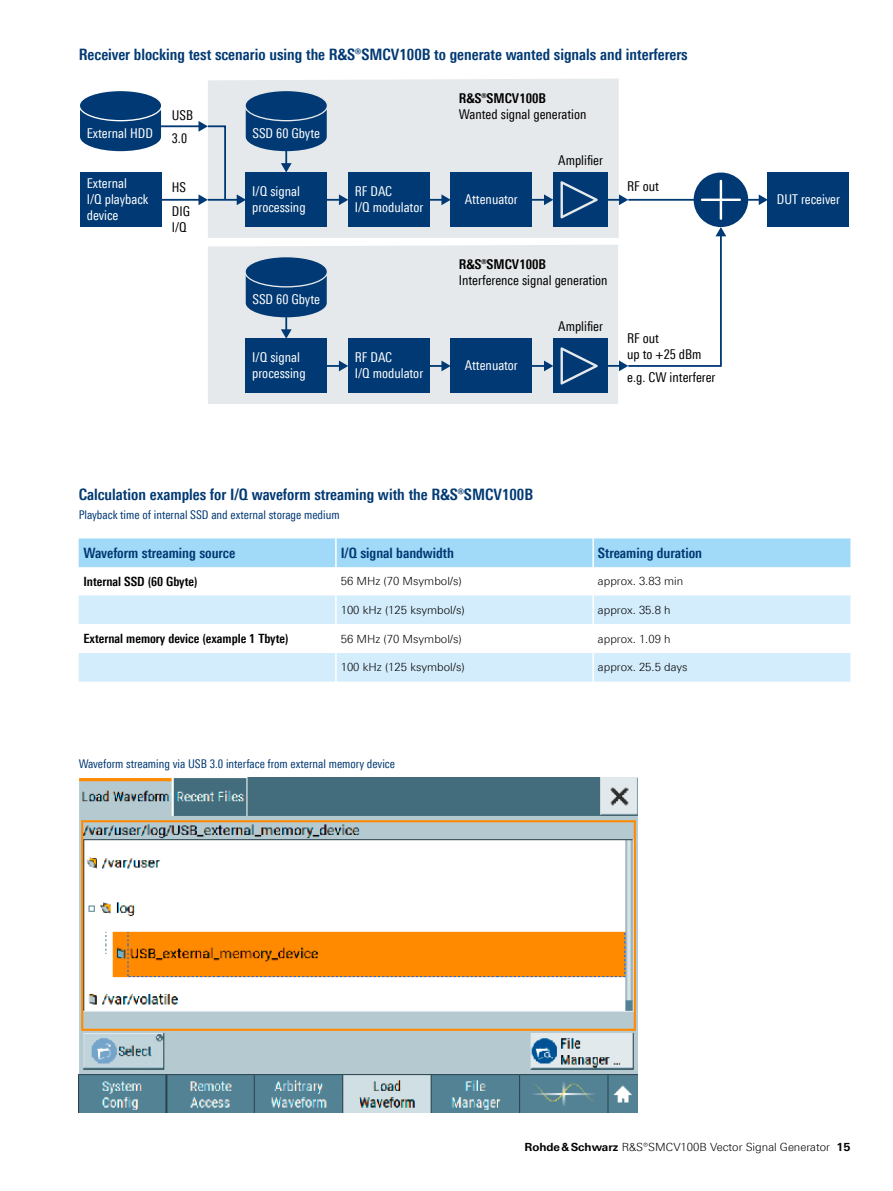
<style>
.page{position:relative;width:893px;height:1191px;background:#fff}
.page>*{position:absolute;margin:0;border:0;box-sizing:border-box;transform-origin:0 0}
.t1{font:700 15.75px "Linotype Univers 620 Cn";color:#003973}
.t2{font:700 14.25px "Linotype Univers 620 Cn";color:#003973}
.t3{font:13.5px/16.2px "Linotype Univers 420 Cn";color:#fff}
.t4{font:13.5px/23.4px "Linotype Univers 420 Cn";color:#000}
.t5{font:700 13.5px "Linotype Univers 620 Cn";color:#000}
.t6{font:700 12.75px "Linotype Univers 620 Cn";color:#000}
.t7{font:12px "Linotype Univers 420 Cn";color:#003973}
.t8{font:300 11.25px "Linotype Univers 330";color:#000}
.s1{font-family:"Linotype Univers 630";font-weight:700}
</style>
<div class="page">
<hr style="left:628px;top:199px;width:132px;height:2px;background:#003973">
<svg style="left:759px;top:194px;width:9px;height:11px"></svg>
<div style="left:208px;top:245px;width:410px;height:159px;background:#e6e9eb"></div>
<div style="left:348px;top:339px;width:81px;height:54px;background:#003973"></div>
<svg style="left:429px;top:360px;width:22px;height:11px"></svg>
<div style="left:246px;top:339px;width:81px;height:54px;background:#003973"></div>
<svg style="left:327px;top:360px;width:21px;height:11px"></svg>
<div style="left:451px;top:339px;width:81px;height:54px;background:#003973"></div>
<svg style="left:532px;top:360px;width:21px;height:11px"></svg>
<div style="left:553px;top:339px;width:55px;height:54px;background:#003973"></div>
<svg style="left:560px;top:347px;width:38px;height:37px"></svg>
<svg style="left:244px;top:256px;width:84px;height:83px;background:#557a9f"></svg>
<div style="left:208px;top:79px;width:411px;height:159px;background:#e6e9eb"></div>
<div style="left:348px;top:172px;width:81px;height:55px;background:#003973"></div>
<svg style="left:429px;top:194px;width:22px;height:11px"></svg>
<div style="left:246px;top:172px;width:81px;height:55px;background:#003973"></div>
<svg style="left:327px;top:194px;width:21px;height:11px"></svg>
<div style="left:451px;top:172px;width:81px;height:55px;background:#003973"></div>
<svg style="left:532px;top:194px;width:21px;height:11px"></svg>
<div style="left:553px;top:172px;width:55px;height:55px;background:#003973"></div>
<svg style="left:560px;top:181px;width:38px;height:37px"></svg>
<svg style="left:244px;top:90px;width:84px;height:82px;background:#557a9f"></svg>
<div style="left:80px;top:172px;width:81px;height:55px;background:#003973"></div>
<hr style="left:161px;top:199px;width:39px;height:2px;background:#003973">
<div style="left:768px;top:172px;width:81px;height:55px;background:#003973"></div>
<svg style="left:608px;top:170px;width:143px;height:201px"></svg>
<svg style="left:80px;top:91px;width:82px;height:60px;background:#235486"></svg>
<hr style="left:161px;top:125px;width:39px;height:2px;background:#003973">
<svg style="left:199px;top:121px;width:28px;height:84px"></svg>
<hr style="left:208px;top:199px;width:30px;height:2px;background:#003973">
<svg style="left:237px;top:194px;width:9px;height:11px"></svg>
<img style="left:79px;top:777px;width:558px;height:335px">
<div style="left:79px;top:538px;width:771px;height:29px;background:#a1daf8"></div>
<div style="left:79px;top:595px;width:771px;height:86px;background:#d4edfc"></div>
<svg style="left:79px;top:624px;width:771px;height:29px"></svg>
<hr style="left:335px;top:595px;width:2px;height:29px;background:#fff">
<hr style="left:592px;top:595px;width:2px;height:29px;background:#fff">
<hr style="left:335px;top:624px;width:2px;height:29px;background:#fff">
<hr style="left:592px;top:624px;width:2px;height:29px;background:#fff">
<hr style="left:335px;top:653px;width:2px;height:28px;background:#fff">
<hr style="left:592px;top:653px;width:2px;height:28px;background:#fff">
<hr style="left:335px;top:538px;width:2px;height:29px;background:#fff">
<hr style="left:592px;top:538px;width:2px;height:29px;background:#fff">
<h1 class="t1" style="left:79px;top:48px;width:611px">Receiver blocking test scenario using the R&amp;S®SMCV100B to generate wanted signals and interferers</h1>
<p class="t3" style="left:87px;top:126px;width:68px">External HDD</p>
<p class="t3" style="left:87px;top:176px;width:63px">External<br>I/Q playback device</p>
<p class="t4" style="left:172px;top:105px;width:23px">USB<br>3.0</p>
<p class="t4" style="left:172px;top:177px;width:20px">HS<br>DIG</p>
<p class="t4" style="left:172px;top:216px;width:16px">I/Q</p>
<p class="t3" style="left:252px;top:126px;width:69px">SSD 60 Gbyte</p>
<p class="t5" style="left:459px;top:93px;width:89px">¸SMCV100B</p>
<p class="t4" style="left:459px;top:104px;width:129px">Wanted signal generation</p>
<p class="t4" style="left:558px;top:149px;width:46px">Amplifier</p>
<p class="t3" style="left:252px;top:184px;width:55px">I/Q signal processing</p>
<p class="t3" style="left:465px;top:192px;width:55px">Attenuator</p>
<p class="t3" style="left:355px;top:184px;width:70px">RF DAC<br>I/Q modulator</p>
<p class="t3" style="left:252px;top:292px;width:69px">SSD 60 Gbyte</p>
<p class="t5" style="left:459px;top:259px;width:89px">¸SMCV100B</p>
<p class="t4" style="left:459px;top:270px;width:150px">Interference signal generation</p>
<p class="t4" style="left:558px;top:315px;width:46px">Amplifier</p>
<p class="t3" style="left:252px;top:350px;width:55px">I/Q signal processing</p>
<p class="t3" style="left:465px;top:358px;width:55px">Attenuator</p>
<p class="t3" style="left:355px;top:350px;width:70px">RF DAC<br>I/Q modulator</p>
<p class="t4" style="left:627px;top:175px;width:33px">RF out</p>
<p class="t4" style="left:627px;top:331px;width:76px;line-height:16.2px">RF out<br>up to +25 dBm</p>
<p class="t4" style="left:627px;top:367px;width:90px">e.g. CW interferer</p>
<h1 class="t1" style="left:79px;top:488px;width:456px">Calculation examples for I/Q waveform streaming with the R&amp;S®SMCV100B</h1>
<p class="t7" style="left:79px;top:510px;width:262px">Playback time of internal SSD and external storage medium</p>
<p class="t2" style="left:83px;top:547px;width:153px">Waveform streaming source</p>
<p class="t2" style="left:341px;top:547px;width:115px">I/Q signal bandwidth</p>
<p class="t2" style="left:598px;top:547px;width:106px">Streaming duration</p>
<p class="t6" style="left:83px;top:576px;width:116px">Internal SSD (60 Gbyte)</p>
<p class="t8" style="left:341px;top:576px;width:123px">56 MHz (70 Msymbol/s)</p>
<p class="t8" style="left:598px;top:576px;width:87px">approx. 3.83 min</p>
<p class="t8" style="left:341px;top:605px;width:126px">100 kHz (125 ksymbol/s)</p>
<p class="t8" style="left:598px;top:605px;width:74px">approx. 35.8 h</p>
<p class="t6" style="left:83px;top:634px;width:207px">External memory device (example 1 Tbyte)</p>
<p class="t8" style="left:341px;top:634px;width:123px">56 MHz (70 Msymbol/s)</p>
<p class="t8" style="left:598px;top:634px;width:74px">approx. 1.09 h</p>
<p class="t8" style="left:341px;top:662px;width:126px">100 kHz (125 ksymbol/s)</p>
<p class="t8" style="left:598px;top:662px;width:91px">approx. 25.5 days</p>
<p class="t7" style="left:79px;top:759px;width:318px">Waveform streaming via USB 3.0 interface from external memory device</p>
<p class="t3" style="left:777px;top:192px;width:65px">DUT receiver</p>
<p class="t8" style="left:524px;top:1141px;width:328px"><span class="s1">Rohde &amp; Schwarz</span> R&amp;S®SMCV100B Vector Signal Generator <span class="s1">15</span></p>
</div>
